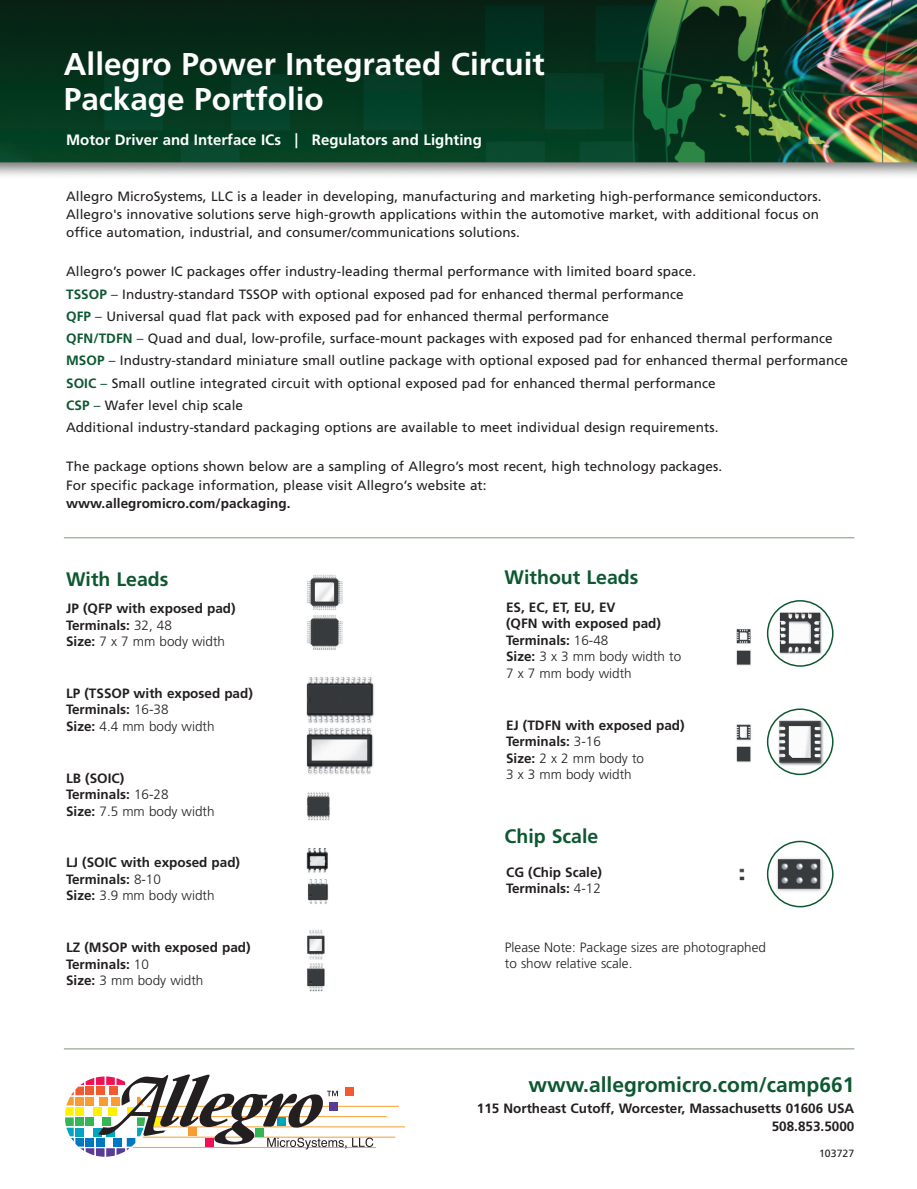
<style>
.page{position:relative;width:917px;height:1189px;background:#fff}
.page>*{position:absolute;margin:0;border:0;box-sizing:border-box;transform-origin:0 0}
.t1{font:700 31.5px/34.5px "Frutiger CE";color:#fff}
.t2{font:700 21px "Frutiger CE";color:#0d5831}
.t3{font:700 19.5px "Frutiger CE";color:#0d5831}
.t4{font:700 15px "Frutiger CE";color:#fff}
.t5{font:13.5px/22.2px "Frutiger CE";letter-spacing:.005em;color:#231f20}
.t6{font:700 13.5px/16.5px "Frutiger CE";color:#231f20}
.t7{font:300 13.5px/16.5px "Frutiger CE";color:#231f20}
.t8{font:10.5px "Frutiger CE";letter-spacing:.005em;color:#231f20}
.s1{font-weight:700;color:#0d5831}
.s2{color:#0d5831}
.s3{color:#10457a}
.s4{font-weight:300}
</style>
<div class="page">
<img style="left:0;top:0;width:917px;height:176px">
<hr style="left:64px;top:537px;width:790px;height:1px;background:#7c967c">
<img style="left:306px;top:677px;width:68px;height:46px">
<img style="left:307px;top:574px;width:36px;height:36px">
<img style="left:307px;top:615px;width:36px;height:35px">
<img style="left:736px;top:724px;width:15px;height:17px">
<img style="left:736px;top:746px;width:15px;height:17px">
<img style="left:306px;top:792px;width:24px;height:29px">
<img style="left:736px;top:629px;width:15px;height:15px">
<svg style="left:739px;top:868px;width:6px;height:11px"></svg>
<svg style="left:767px;top:840px;width:66px;height:67px"></svg>
<svg style="left:767px;top:600px;width:66px;height:66px"></svg>
<svg style="left:767px;top:708px;width:66px;height:67px"></svg>
<img style="left:306px;top:848px;width:22px;height:25px">
<img style="left:307px;top:879px;width:21px;height:25px">
<img style="left:307px;top:963px;width:18px;height:29px">
<img style="left:736px;top:650px;width:15px;height:16px">
<img style="left:306px;top:728px;width:68px;height:46px">
<img style="left:307px;top:930px;width:18px;height:29px">
<hr style="left:143px;top:1136px;width:252px;height:1px;background:#f89d33">
<hr style="left:147px;top:1126px;width:258px;height:1px;background:#f89d33">
<hr style="left:133px;top:1146px;width:243px;height:1px;background:#f89d33">
<hr style="left:147px;top:1105px;width:252px;height:1px;background:#f89d33">
<hr style="left:148px;top:1115px;width:239px;height:1px;background:#f89d33">
<svg style="left:65px;top:1074px;width:308px;height:82px"></svg>
<hr style="left:64px;top:1048px;width:790px;height:1px;background:#7c967c">
<h1 class="t1" style="left:64px;top:50px;width:482px">Allegro Power Integrated Circuit<br>Package Portfolio</h1>
<p class="t4" style="left:66px;top:133px;width:417px">Motor Driver and Interface ICs | Regulators and Lighting</p>
<p class="t5" style="left:66px;top:188px;width:757px;line-height:18px">Allegro MicroSystems, LLC is a leader in developing, manufacturing and marketing high-performance semiconductors.<br>Allegro's innovative solutions serve high-growth applications within the automotive market, with additional focus on office automation, industrial, and consumer/communications solutions.</p>
<p class="t5" style="left:66px;top:261px;width:783px">Allegro’s power IC packages offer industry-leading thermal performance with limited board space.<br><span class="s1">TSSOP</span> <span class="s2">–</span> Industry-standard TSSOP with optional exposed pad for enhanced thermal performance<br><span class="s1">QFP</span> <span class="s2">–</span> Universal quad flat pack with exposed pad for enhanced thermal performance<br><span class="s1">QFN/TDFN</span> <span class="s2">–</span> Quad and dual, low-profile, surface-mount packages with exposed pad for enhanced thermal performance <span class="s1">MSOP</span> <span class="s3">–</span> Industry-standard miniature small outline package with optional exposed pad for enhanced thermal performance <span class="s1">SOIC</span> <span class="s2">–</span> Small outline integrated circuit with optional exposed pad for enhanced thermal performance<br><span class="s1">CSP</span> <span class="s2">–</span> Wafer level chip scale<br>Additional industry-standard packaging options are available to meet individual design requirements.</p>
<p class="t5" style="left:66px;top:459px;width:657px;line-height:18px">The package options shown below are a sampling of Allegro’s most recent, high technology packages.<br>For specific package information, please visit Allegro’s website at:</p>
<p class="t6" style="left:66px;top:495px;width:226px">www.allegromicro.com/packaging.</p>
<h3 class="t3" style="left:66px;top:571px;width:104px">With Leads</h3>
<h3 class="t3" style="left:505px;top:569px;width:135px">Without Leads</h3>
<p class="t6" style="left:66px;top:601px;width:171px">JP (QFP with exposed pad)<br>Terminals: <span class="s4">32, 48<br></span>Size: <span class="s4">7 x 7 mm body width</span></p>
<p class="t6" style="left:66px;top:686px;width:188px">LP (TSSOP with exposed pad)<br>Terminals: <span class="s4">16-38<br></span>Size: <span class="s4">4.4 mm body width</span></p>
<p class="t6" style="left:66px;top:770px;width:150px">LB (SOIC)<br>Terminals: <span class="s4">16-28<br></span>Size: <span class="s4">7.5 mm body width</span></p>
<p class="t6" style="left:66px;top:855px;width:175px">LJ (SOIC with exposed pad)<br>Terminals: <span class="s4">8-10<br></span>Size: <span class="s4">3.9 mm body width</span></p>
<p class="t6" style="left:66px;top:940px;width:186px">LZ (MSOP with exposed pad)<br>Terminals: <span class="s4">10<br></span>Size: <span class="s4">3 mm body width</span></p>
<p class="t6" style="left:506px;top:600px;width:177px">ES, EC, ET, EU, EV<br>(QFN with exposed pad)<br>Terminals: <span class="s4">16-48<br></span>Size: <span class="s4">3 x 3 mm body width to<br>7 x 7 mm body width</span></p>
<p class="t6" style="left:506px;top:717px;width:180px">EJ (TDFN with exposed pad)<br>Terminals: <span class="s4">3-16<br></span>Size: <span class="s4">2 x 2 mm body to<br>3 x 3 mm body width</span></p>
<h3 class="t3" style="left:505px;top:828px;width:95px">Chip Scale</h3>
<p class="t6" style="left:506px;top:864px;width:97px">CG (Chip Scale)<br>Terminals: <span class="s4">4-12</span></p>
<p class="t7" style="left:505px;top:939px;width:263px">Please Note: Package sizes are photographed to show relative scale.</p>
<h2 class="t2" style="left:528px;top:1076px;width:327px">www.allegromicro.com/camp661</h2>
<p class="t6" style="left:477px;top:1100px;width:379px;line-height:18px;text-align:right">115 Northeast Cutoff, Worcester, Massachusetts 01606 USA<br>508.853.5000</p>
<p class="t8" style="left:819px;top:1149px;width:37px">103727</p>
</div>
